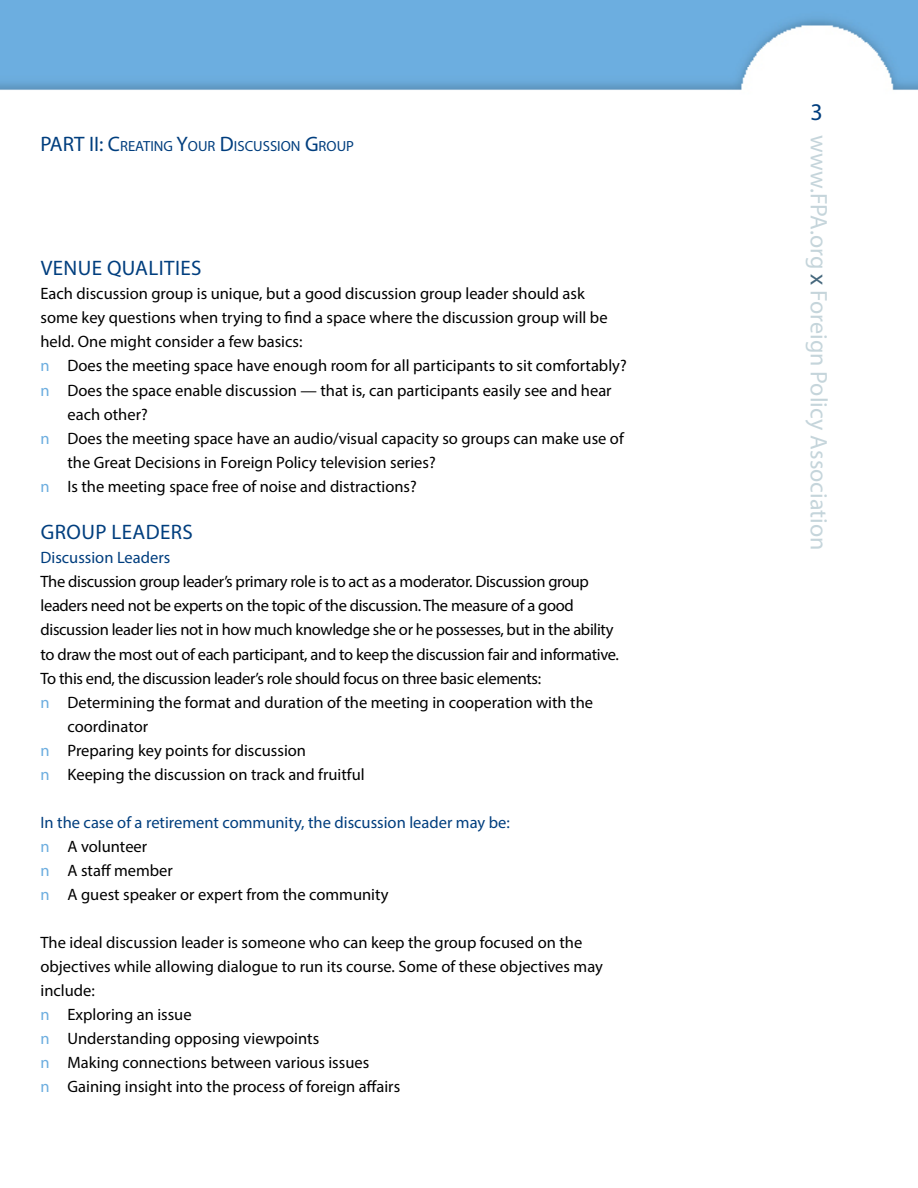
<style>
.page{position:relative;width:918px;height:1188px;background:#fff}
.page>*{position:absolute;margin:0;border:0;box-sizing:border-box;transform-origin:0 0}
.t1{font:24px "Myriad Pro";color:#c5d5db}
.t2{font:24px "Myriad Pro";color:#003e7e}
.t3{font:21px "Myriad Pro";letter-spacing:.02em;color:#003e7e}
.t4{font:21px "Myriad Pro";color:#003e7e}
.t5{font:16.5px/24px "Myriad Pro";color:#000}
.t6{font:16.5px "Myriad Pro";letter-spacing:-.02em;color:#000}
.t7{font:16.5px "Myriad Pro";color:#003e7e}
.t8{font:14.7px "Myriad Pro";color:#003e7e}
.s1{font-size:21px}
.s2{color:#6caddf}
.s3{color:#003e7e}
.s4{color:#46687d}
</style>
<div class="page">
<img style="left:0;top:0;width:918px;height:90px">
<p class="t4" style="left:40px;top:131px;width:22px">PART</p>
<p class="t8" style="left:89px;top:137px;width:265px"><span class="s1">II: C</span>REATING <span class="s1">Y</span>OUR <span class="s1">D</span>ISCUSSION <span class="s1">G</span>ROUP</p>
<p class="t3" style="left:41px;top:255px;width:162px">VENUE QUALITIES</p>
<p class="t5" style="left:40px;top:282px;width:546px">Each discussion group is unique, but a good discussion group leader should ask</p>
<p class="t5" style="left:40px;top:306px;width:569px">some key questions when trying to find a space where the discussion group will be</p>
<p class="t5" style="left:40px;top:330px;width:263px">held. One might consider a few basics:</p>
<p class="t5" style="left:40px;top:354px;width:588px"><span class="s2">n</span> Does the meeting space have enough room for all participants to sit comfortably?</p>
<p class="t5" style="left:40px;top:378px;width:573px"><span class="s2">n</span> Does the space enable discussion — that is, can participants easily see and hear</p>
<p class="t5" style="left:67px;top:402px;width:82px">each other?</p>
<p class="t5" style="left:40px;top:426px;width:585px"><span class="s2">n</span> Does the meeting space have an audio/visual capacity so groups can make use of</p>
<p class="t5" style="left:67px;top:450px;width:370px">the Great Decisions in Foreign Policy television series?</p>
<p class="t5" style="left:40px;top:474px;width:378px"><span class="s2">n</span> Is the meeting space free of noise and distractions?</p>
<p class="t3" style="left:41px;top:519px;width:154px">GROUP LEADERS</p>
<p class="t7" style="left:40px;top:548px;width:131px">Discussion Leaders</p>
<p class="t6" style="left:40px;top:572px;width:550px">The discussion group leader’s primary role is to act as a moderator. Discussion group</p>
<p class="t6" style="left:40px;top:596px;width:535px">leaders need not be experts on the topic of the discussion. The measure of a good</p>
<p class="t6" style="left:40px;top:620px;width:575px">discussion leader lies not in how much knowledge she or he possesses, but in the ability</p>
<p class="t6" style="left:40px;top:644px;width:580px">to draw the most out of each participant, and to keep the discussion fair and informative.</p>
<p class="t6" style="left:40px;top:668px;width:502px">To this end, the discussion leader’s role should focus on three basic elements:</p>
<p class="t5" style="left:40px;top:690px;width:554px"><span class="s2">n</span> Determining the format and duration of the meeting in cooperation with the</p>
<p class="t5" style="left:67px;top:714px;width:82px">coordinator</p>
<p class="t5" style="left:40px;top:738px;width:267px"><span class="s2">n</span> Preparing key points for discussion</p>
<p class="t5" style="left:40px;top:762px;width:326px"><span class="s2">n</span> Keeping the discussion on track and fruitful</p>
<p class="t5" style="left:40px;top:810px;width:471px"><span class="s3">In the case of a retirement community, the discussion leader may be: </span><span class="s2">n</span> A volunteer<br><span class="s2">n</span> A staff member<br><span class="s2">n</span> A guest speaker or expert from the community</p>
<p class="t5" style="left:40px;top:930px;width:564px">The ideal discussion leader is someone who can keep the group focused on the objectives while allowing dialogue to run its course. Some of these objectives may include:<br><span class="s2">n</span> Exploring an issue<br><span class="s2">n</span> Understanding opposing viewpoints<br><span class="s2">n</span> Making connections between various issues<br><span class="s2">n</span> Gaining insight into the process of foreign affairs</p>
<h1 class="t2" style="left:811px;top:97px;width:14px">3</h1>
<h1 class="t1" style="left:834px;top:135px;width:417px;rotate:90deg">www.FPA.org <span class="s4">x</span> Foreign Policy Association</h1>
</div>
